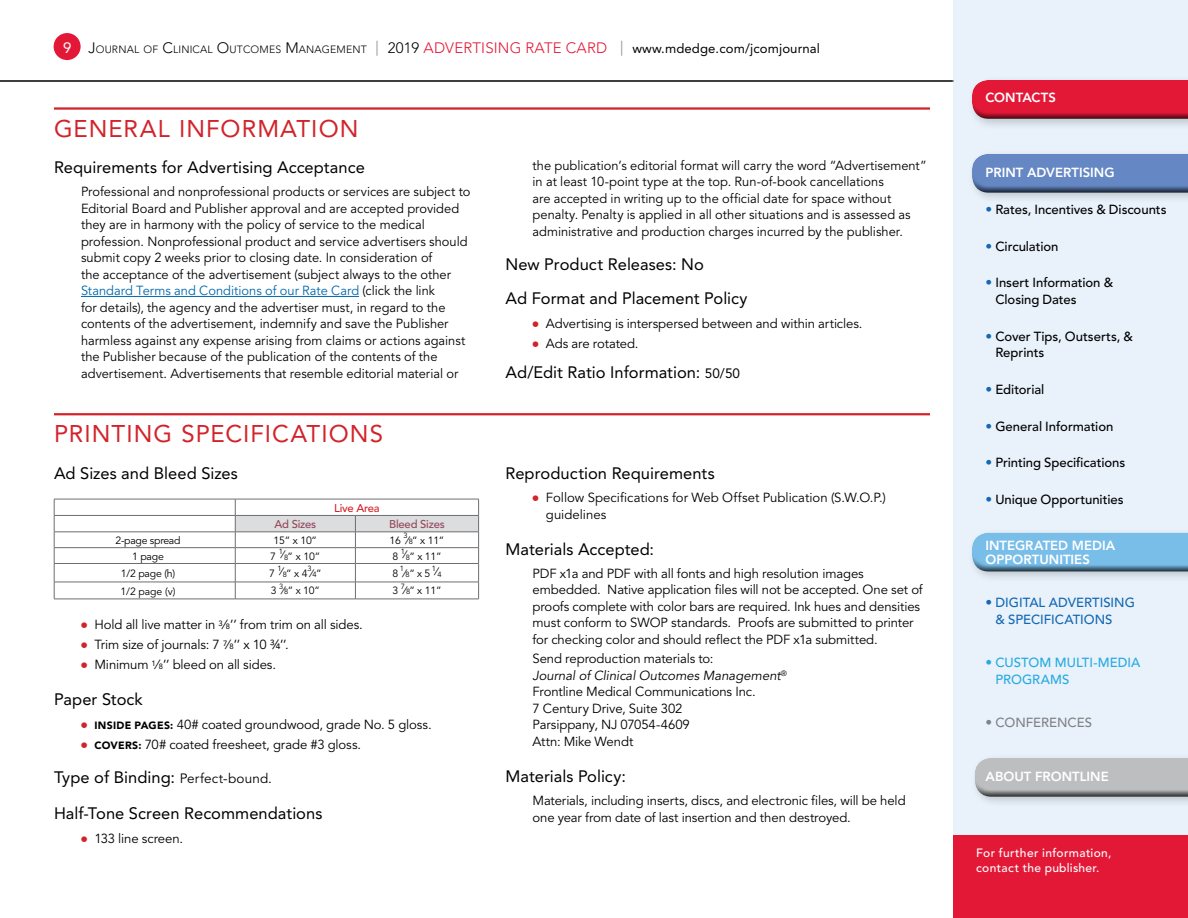
<style>
.page{position:relative;width:1188px;height:918px;background:#fff}
.page>*{position:absolute;margin:0;border:0;box-sizing:border-box;transform-origin:0 0}
.t1{font:24px "Avenir LT Std";letter-spacing:.045em;color:#d2232a}
.t2{font:16.5px/33.8px "Avenir LT Std";color:#000}
.t3{font:15px "Avenir LT Std";color:#fff}
.t4{font:13.2px/16.5px "Avenir LT Std";color:#000}
.t5{font:500 13.2px/16.5px "Avenir LT Std";letter-spacing:-.005em;color:#000}
.t6{font:800 13.2px/13.5px "Avenir LT Std";color:#fff}
.t7{font:500 13.2px/16.5px "Avenir LT Std";color:#1268b3}
.t8{font:500 13.2px/16.5px "Avenir LT Std";color:#27aae1}
.t9{font:500 13.2px "Avenir LT Std";letter-spacing:-.005em;color:#808285}
.t10{font:500 12px/15px "Avenir LT Std";letter-spacing:.025em;color:#fff}
.t11{font:500 11.25px "Avenir LT Std";letter-spacing:-.02em;color:#95475d}
.t12{font:500 11.25px "Avenir LT Std";letter-spacing:-.02em;color:#d2232a}
.t13{font:10.5px "Avenir LT Std";letter-spacing:-.02em;color:#000}
.t14{font:300 10.5px "Avenir LT Std";letter-spacing:.015em;color:#000}
.t15{font:7.5px "Avenir LT Std";color:#000}
.s1{font-size:15px}
.s2{font-weight:400;font-size:15px;color:#939598}
.s3{font-size:15px;color:#e31837}
.s4{font-weight:400;font-size:13.2px}
.s5{color:#0068ac}
.s6{font-size:7.5px}
.s7{font-size:10.5px}
.s8{font-family:"Universal Std Newswith Comm Pi";font-size:11.25px;color:#d2232a}
.s9{font-style:italic}
.s10{font-size:7.65px}
.s11{font-weight:900;font-size:10.5px}
.s12{font-size:13.5px}
.s13{font-size:13.5px;color:#1268b3}
</style>
<div class="page">
<div style="left:953px;top:0;width:235px;height:918px;background:#e9f2fb"></div>
<div style="left:953px;top:835px;width:235px;height:83px;background:#e31837"></div>
<div style="left:54px;top:33px;width:27px;height:27px;background:#e31837;border-radius:50%"></div>
<hr style="left:0;top:81px;width:954px;height:1px;background:#000">
<div style="left:967px;top:75px;width:221px;height:56px;background:#000;opacity:.18"></div>
<div style="left:969px;top:78px;width:219px;height:29px;background:#e3eaf3"></div>
<svg style="left:969px;top:80px;width:219px;height:40px;background:#d5213d"></svg>
<div style="left:967px;top:149px;width:221px;height:56px;background:#000;opacity:.18"></div>
<div style="left:969px;top:152px;width:219px;height:29px;background:#dee7f2"></div>
<svg style="left:969px;top:154px;width:219px;height:40px;background:#6584b9"></svg>
<div style="left:967px;top:528px;width:221px;height:56px;background:#000;opacity:.18"></div>
<div style="left:969px;top:531px;width:219px;height:29px;background:#e4edf6"></div>
<svg style="left:969px;top:532px;width:219px;height:41px;background:#78b5da"></svg>
<div style="left:970px;top:753px;width:218px;height:56px;background:#000;opacity:.18"></div>
<div style="left:972px;top:756px;width:216px;height:29px;background:#e2eaf2"></div>
<svg style="left:972px;top:758px;width:216px;height:40px;background:#b1b3b5"></svg>
<hr style="left:54px;top:107px;width:876px;height:3px;background:#d2232a">
<hr style="left:81px;top:296px;width:278px;height:1px;background:#0068ac">
<hr style="left:54px;top:413px;width:876px;height:2px;background:#d2232a">
<hr style="left:54px;top:599px;width:181px;height:1px;background:#6d6e71">
<hr style="left:235px;top:599px;width:120px;height:1px;background:#6d6e71">
<hr style="left:355px;top:599px;width:124px;height:1px;background:#6d6e71">
<svg style="left:54px;top:499px;width:425px;height:100px"></svg>
<p class="t3" style="left:63px;top:39px;width:10px">9</p>
<p class="t14" style="left:88px;top:44px;width:733px"><span class="s1">J</span>OURNAL OF <span class="s1">C</span>LINICAL <span class="s1">O</span>UTCOMES <span class="s1">M</span>ANAGEMENT <span class="s2">|</span> <span class="s1">2019</span> <span class="s3">ADVERTISING RATE CARD</span> <span class="s2">|</span> <span class="s4">www.mdedge.com/jcomjournal</span></p>
<h1 class="t1" style="left:54px;top:114px;width:306px">GENERAL INFORMATION</h1>
<p class="t2" style="left:54px;top:150px;width:312px">Requirements for Advertising Acceptance</p>
<p class="t4" style="left:81px;top:184px;width:391px">Professional and nonprofessional products or services are subject to Editorial Board and Publisher approval and are accepted provided they are in harmony with the policy of service to the medical profession. Nonprofessional product and service advertisers should submit copy 2 weeks prior to closing date. In consideration of<br>the acceptance of the advertisement (subject always to the other <span class="s5">Standard Terms and Conditions of our Rate Card</span> (click the link<br>for details), the agency and the advertiser must, in regard to the contents of the advertisement, indemnify and save the Publisher harmless against any expense arising from claims or actions against the Publisher because of the publication of the contents of the advertisement. Advertisements that resemble editorial material or</p>
<h1 class="t1" style="left:54px;top:420px;width:331px">PRINTING SPECIFICATIONS</h1>
<p class="t2" style="left:54px;top:456px;width:185px">Ad Sizes and Bleed Sizes</p>
<p class="t12" style="left:334px;top:501px;width:47px">Live Area</p>
<p class="t11" style="left:274px;top:518px;width:43px">Ad Sizes</p>
<p class="t11" style="left:389px;top:518px;width:57px">Bleed Sizes</p>
<p class="t13" style="left:115px;top:534px;width:67px">2-page spread</p>
<p class="t13" style="left:274px;top:534px;width:45px">15” x 10”</p>
<p class="t13" style="left:390px;top:534px;width:13px">16</p>
<p class="t15" style="left:404px;top:532px;width:6px">3</p>
<p class="t13" style="left:407px;top:534px;width:39px">⁄<span class="s6">8</span>” x 11”</p>
<p class="t13" style="left:132px;top:550px;width:33px">1 page</p>
<p class="t13" style="left:270px;top:550px;width:52px">7 <sup>1</sup>⁄<span class="s6">8</span>” x 10”</p>
<p class="t13" style="left:392px;top:550px;width:51px">8 <sup>1</sup>⁄<span class="s6">8</span>” x 11”</p>
<p class="t13" style="left:121px;top:567px;width:56px">1/2 page (h)</p>
<p class="t13" style="left:269px;top:567px;width:54px">7 <sup>1</sup>⁄<span class="s6">8</span>” x 4 ⁄<span class="s6">4</span>”</p>
<p class="t15" style="left:307px;top:565px;width:6px">3</p>
<p class="t15" style="left:400px;top:565px;width:6px">1</p>
<p class="t13" style="left:404px;top:567px;width:28px">⁄<span class="s6">8</span>” x 5</p>
<p class="t15" style="left:432px;top:567px;width:11px">1<span class="s7">⁄</span>4</p>
<p class="t13" style="left:392px;top:567px;width:7px">8</p>
<p class="t15" style="left:279px;top:582px;width:6px">3</p>
<p class="t13" style="left:283px;top:585px;width:39px">⁄<span class="s6">8</span>” x 10”</p>
<p class="t13" style="left:392px;top:585px;width:7px">3</p>
<p class="t15" style="left:401px;top:582px;width:6px">7</p>
<p class="t13" style="left:404px;top:585px;width:39px">⁄<span class="s6">8</span>” x 11”</p>
<p class="t13" style="left:121px;top:585px;width:56px">1/2 page (v)</p>
<p class="t13" style="left:271px;top:585px;width:7px">3</p>
<p class="t4" style="left:81px;top:615px;width:283px;line-height:19.8px"><span class="s8">⦁</span> Hold all live matter in <sup>3</sup><span class="s9">/</span><span class="s10">8</span>’’ from trim on all sides. <span class="s8">⦁</span> Trim size of journals: 7 <sup>7</sup><span class="s9">/</span><span class="s10">8</span>’’ x 10 ¾’’.<br><span class="s8">⦁</span> Minimum <sup>1</sup><span class="s9">/</span><span class="s10">8</span>’’ bleed on all sides.</p>
<p class="t2" style="left:54px;top:683px;width:90px">Paper Stock</p>
<p class="t4" style="left:81px;top:715px;width:352px;line-height:19.8px"><span class="s8">⦁</span> <span class="s11">INSIDE PAGES:</span> 40# coated groundwood, grade No. 5 gloss. <span class="s8">⦁</span> <span class="s11">COVERS:</span> 70# coated freesheet, grade #3 gloss.</p>
<p class="t2" style="left:54px;top:760px;width:270px;line-height:36px">Type of Binding: <span class="s12">Perfect-bound.<br></span>Half-Tone Screen Recommendations</p>
<p class="t4" style="left:81px;top:830px;width:103px"><span class="s8">⦁</span> 133 line screen.</p>
<p class="t4" style="left:532px;top:157px;width:396px">the publication’s editorial format will carry the word “Advertisement” in at least 10-point type at the top. Run-of-book cancellations<br>are accepted in writing up to the official date for space without penalty. Penalty is applied in all other situations and is assessed as administrative and production charges incurred by the publisher.</p>
<p class="t2" style="left:506px;top:248px;width:244px">New Product Releases: No<br>Ad Format and Placement Policy</p>
<p class="t4" style="left:532px;top:314px;width:332px;line-height:19.8px"><span class="s8">⦁</span> Advertising is interspersed between and within articles. <span class="s8">⦁</span> Ads are rotated.</p>
<p class="t2" style="left:506px;top:355px;width:236px">Ad/Edit Ratio Information: <span class="s12">50/50</span></p>
<p class="t2" style="left:506px;top:456px;width:211px">Reproduction Requirements</p>
<p class="t4" style="left:546px;top:490px;width:341px;text-indent:-13px"><span class="s8">⦁</span> Follow Specifications for Web Offset Publication (S.W.O.P.) guidelines</p>
<p class="t2" style="left:506px;top:532px;width:150px">Materials Accepted:</p>
<p class="t4" style="left:532px;top:566px;width:392px">PDF x1a and PDF with all fonts and high resolution images embedded. Native application files will not be accepted. One set of proofs complete with color bars are required. Ink hues and densities must conform to SWOP standards. Proofs are submitted to printer for checking color and should reflect the PDF x1a submitted.</p>
<p class="t4" style="left:532px;top:651px;width:256px">Send reproduction materials to:<br><span class="s9">Journal of Clinical Outcomes Management</span><sup>®<br></sup>Frontline Medical Communications Inc.<br>7 Century Drive, Suite 302<br>Parsippany, NJ 07054-4609<br>Attn: Mike Wendt</p>
<p class="t2" style="left:506px;top:760px;width:122px">Materials Policy:</p>
<p class="t4" style="left:532px;top:793px;width:375px">Materials, including inserts, discs, and electronic files, will be held one year from date of last insertion and then destroyed.</p>
<p class="t6" style="left:986px;top:91px;width:72px">CONTACTS</p>
<p class="t6" style="left:986px;top:166px;width:131px">PRINT ADVERTISING</p>
<p class="t5" style="left:986px;top:201px;width:183px"><span class="s13">•</span> Rates, Incentives &amp; Discounts</p>
<p class="t5" style="left:986px;top:238px;width:75px"><span class="s13">•</span> Circulation</p>
<p class="t5" style="left:995px;top:275px;width:119px;text-indent:-10px"><span class="s13">•</span> Insert Information &amp;<br>Closing Dates</p>
<p class="t5" style="left:995px;top:328px;width:139px;text-indent:-10px"><span class="s13">•</span> Cover Tips, Outserts, &amp;<br>Reprints</p>
<p class="t5" style="left:986px;top:381px;width:60px"><span class="s13">•</span> Editorial</p>
<p class="t5" style="left:986px;top:418px;width:129px"><span class="s13">•</span> General Information</p>
<p class="t5" style="left:986px;top:455px;width:141px"><span class="s13">•</span> Printing Specifications</p>
<p class="t5" style="left:986px;top:492px;width:140px"><span class="s13">•</span> Unique Opportunities</p>
<p class="t6" style="left:986px;top:539px;width:131px">INTEGRATED MEDIA<br>OPPORTUNITIES</p>
<p class="t7" style="left:995px;top:595px;width:141px;text-indent:-10px"><span class="s12">•</span> DIGITAL ADVERTISING &amp; SPECIFICATIONS</p>
<p class="t8" style="left:995px;top:655px;width:147px;text-indent:-10px"><span class="s12">•</span> CUSTOM MULTI-MEDIA<br>PROGRAMS</p>
<p class="t9" style="left:986px;top:715px;width:108px"><span class="s12">•</span> CONFERENCES</p>
<p class="t6" style="left:986px;top:770px;width:125px">ABOUT FRONTLINE</p>
<p class="t10" style="left:976px;top:846px;width:137px">For further information, contact the publisher.</p>
</div>
